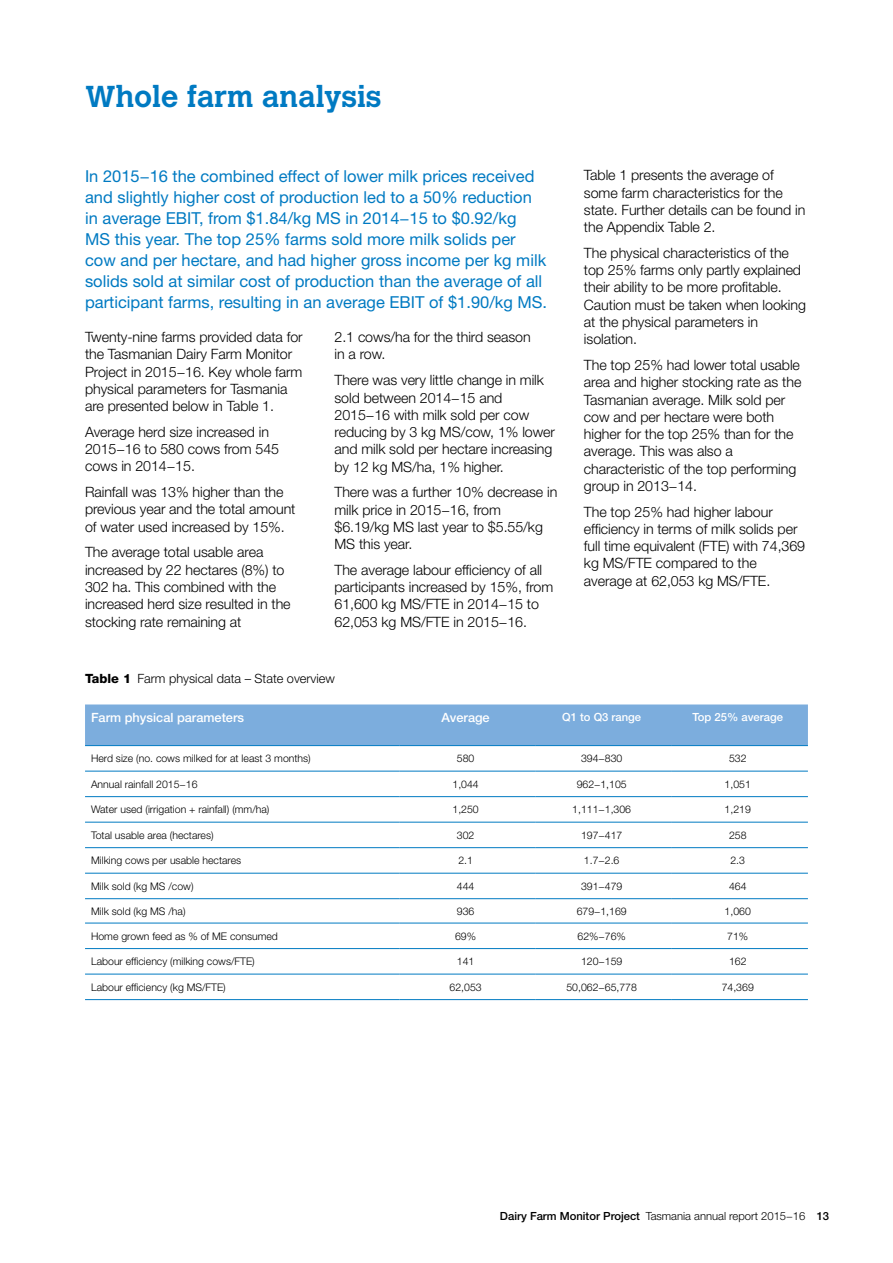
<style>
.page{position:relative;width:893px;height:1263px;background:#fff}
.page>*{position:absolute;margin:0;border:0;box-sizing:border-box;transform-origin:0 0}
.t1{font:700 30px "Calvert MT Std";color:#007ac2}
.t2{font:16.5px/21px "Helvetica Neue LT Std";color:#007ac2}
.t3{font:300 14.25px/17.2px "Helvetica Neue LT Std";letter-spacing:-.005em;color:#000}
.t4{font:300 12.75px "Helvetica Neue LT Std";color:#000}
.t5{font:500 12.75px "Helvetica Neue LT Std";color:#fff}
.t6{font:300 11.25px "Helvetica Neue LT Std";color:#000}
.t7{font:500 11.25px "Helvetica Neue LT Std";color:#fff}
.t8{font:300 10.5px "Helvetica Neue LT Std";color:#000}
.s1{font-weight:800}
.s2{font-weight:500}
</style>
<div class="page">
<div style="left:85px;top:704px;width:723px;height:41px;background:#7caddd"></div>
<hr style="left:85px;top:745px;width:315px;height:1px;background:#007ac2">
<hr style="left:400px;top:745px;width:136px;height:1px;background:#007ac2">
<hr style="left:536px;top:745px;width:136px;height:1px;background:#007ac2">
<hr style="left:672px;top:745px;width:136px;height:1px;background:#007ac2">
<hr style="left:85px;top:771px;width:315px;height:1px;background:#007ac2">
<hr style="left:400px;top:771px;width:136px;height:1px;background:#007ac2">
<hr style="left:536px;top:771px;width:136px;height:1px;background:#007ac2">
<hr style="left:672px;top:771px;width:136px;height:1px;background:#007ac2">
<hr style="left:85px;top:796px;width:315px;height:1px;background:#007ac2">
<hr style="left:400px;top:796px;width:136px;height:1px;background:#007ac2">
<hr style="left:536px;top:796px;width:136px;height:1px;background:#007ac2">
<hr style="left:672px;top:796px;width:136px;height:1px;background:#007ac2">
<hr style="left:85px;top:822px;width:315px;height:1px;background:#007ac2">
<hr style="left:400px;top:822px;width:136px;height:1px;background:#007ac2">
<hr style="left:536px;top:822px;width:136px;height:1px;background:#007ac2">
<hr style="left:672px;top:822px;width:136px;height:1px;background:#007ac2">
<hr style="left:85px;top:847px;width:315px;height:1px;background:#007ac2">
<hr style="left:400px;top:847px;width:136px;height:1px;background:#007ac2">
<hr style="left:536px;top:847px;width:136px;height:1px;background:#007ac2">
<hr style="left:672px;top:847px;width:136px;height:1px;background:#007ac2">
<hr style="left:85px;top:873px;width:315px;height:1px;background:#007ac2">
<hr style="left:400px;top:873px;width:136px;height:1px;background:#007ac2">
<hr style="left:536px;top:873px;width:136px;height:1px;background:#007ac2">
<hr style="left:672px;top:873px;width:136px;height:1px;background:#007ac2">
<hr style="left:85px;top:898px;width:315px;height:1px;background:#007ac2">
<hr style="left:400px;top:898px;width:136px;height:1px;background:#007ac2">
<hr style="left:536px;top:898px;width:136px;height:1px;background:#007ac2">
<hr style="left:672px;top:898px;width:136px;height:1px;background:#007ac2">
<hr style="left:85px;top:923px;width:315px;height:1px;background:#007ac2">
<hr style="left:400px;top:923px;width:136px;height:1px;background:#007ac2">
<hr style="left:536px;top:923px;width:136px;height:1px;background:#007ac2">
<hr style="left:672px;top:923px;width:136px;height:1px;background:#007ac2">
<hr style="left:85px;top:948px;width:315px;height:1px;background:#007ac2">
<hr style="left:400px;top:948px;width:136px;height:1px;background:#007ac2">
<hr style="left:536px;top:948px;width:136px;height:1px;background:#007ac2">
<hr style="left:672px;top:948px;width:136px;height:1px;background:#007ac2">
<hr style="left:85px;top:974px;width:315px;height:1px;background:#007ac2">
<hr style="left:400px;top:974px;width:136px;height:1px;background:#007ac2">
<hr style="left:536px;top:974px;width:136px;height:1px;background:#007ac2">
<hr style="left:672px;top:974px;width:136px;height:1px;background:#007ac2">
<hr style="left:85px;top:999px;width:315px;height:1px;background:#007ac2">
<hr style="left:400px;top:999px;width:136px;height:1px;background:#007ac2">
<hr style="left:536px;top:999px;width:136px;height:1px;background:#007ac2">
<hr style="left:672px;top:999px;width:136px;height:1px;background:#007ac2">
<h1 class="t1" style="left:85px;top:78px;width:298px">Whole farm analysis</h1>
<p class="t2" style="left:85px;top:165px;width:464px">In 2015−16 the combined effect of lower milk prices received and slightly higher cost of production led to a 50% reduction in average EBIT, from $1.84/kg MS in 2014−15 to $0.92/kg<br>MS this year. The top 25% farms sold more milk solids per cow and per hectare, and had higher gross income per kg milk solids sold at similar cost of production than the average of all participant farms, resulting in an average EBIT of $1.90/kg MS.</p>
<p class="t3" style="left:85px;top:328px;width:219px">Twenty-nine farms provided data for the Tasmanian Dairy Farm Monitor Project in 2015−16. Key whole farm physical parameters for Tasmania are presented below in Table 1.</p>
<p class="t3" style="left:85px;top:423px;width:196px">Average herd size increased in<br>2015−16 to 580 cows from 545 cows in 2014−15.</p>
<p class="t3" style="left:85px;top:483px;width:212px">Rainfall was 13% higher than the previous year and the total amount of water used increased by 15%.</p>
<p class="t3" style="left:85px;top:543px;width:207px">The average total usable area increased by 22 hectares (8%) to<br>302 ha. This combined with the increased herd size resulted in the stocking rate remaining at</p>
<p class="t3" style="left:334px;top:328px;width:198px">2.1 cows/ha for the third season in a row.</p>
<p class="t3" style="left:334px;top:371px;width:222px">There was very little change in milk sold between 2014−15 and<br>2015−16 with milk sold per cow reducing by 3 kg MS/cow, 1% lower and milk sold per hectare increasing by 12 kg MS/ha, 1% higher.</p>
<p class="t3" style="left:334px;top:483px;width:224px">There was a further 10% decrease in milk price in 2015−16, from $6.19/kg MS last year to $5.55/kg<br>MS this year.</p>
<p class="t3" style="left:334px;top:561px;width:220px">The average labour efficiency of all participants increased by 15%, from<br>61,600 kg MS/FTE in 2014−15 to<br>62,053 kg MS/FTE in 2015−16.</p>
<p class="t3" style="left:584px;top:166px;width:223px">Table 1 presents the average of some farm characteristics for the state. Further details can be found in the Appendix Table 2.</p>
<p class="t3" style="left:584px;top:244px;width:224px">The physical characteristics of the top 25% farms only partly explained their ability to be more profitable.<br>Caution must be taken when looking at the physical parameters in isolation.</p>
<p class="t3" style="left:584px;top:356px;width:219px">The top 25% had lower total usable area and higher stocking rate as the<br>Tasmanian average. Milk sold per cow and per hectare were both higher for the top 25% than for the average. This was also a characteristic of the top performing group in 2013−14.</p>
<p class="t3" style="left:584px;top:503px;width:223px">The top 25% had higher labour efficiency in terms of milk solids per full time equivalent (FTE) with 74,369 kg MS/FTE compared to the average at 62,053 kg MS/FTE.</p>
<p class="t4" style="left:85px;top:670px;width:251px"><span class="s1">Table 1</span> Farm physical data – State overview</p>
<p class="t5" style="left:91px;top:710px;width:155px">Farm physical parameters</p>
<p class="t5" style="left:441px;top:710px;width:50px">Average</p>
<p class="t7" style="left:562px;top:710px;width:81px">Q1 to Q3 range</p>
<p class="t7" style="left:692px;top:710px;width:92px">Top 25% average</p>
<p class="t8" style="left:91px;top:752px;width:221px">Herd size (no. cows milked for at least 3 months)</p>
<p class="t8" style="left:457px;top:752px;width:19px">580</p>
<p class="t8" style="left:581px;top:752px;width:43px">394−830</p>
<p class="t8" style="left:729px;top:752px;width:19px">532</p>
<p class="t8" style="left:91px;top:777px;width:108px">Annual rainfall 2015−16</p>
<p class="t8" style="left:452px;top:777px;width:28px">1,044</p>
<p class="t8" style="left:577px;top:777px;width:52px">962−1,105</p>
<p class="t8" style="left:725px;top:777px;width:28px">1,051</p>
<p class="t8" style="left:91px;top:803px;width:180px">Water used (irrigation + rainfall) (mm/ha)</p>
<p class="t8" style="left:452px;top:803px;width:28px">1,250</p>
<p class="t8" style="left:572px;top:803px;width:60px">1,111−1,306</p>
<p class="t8" style="left:725px;top:803px;width:28px">1,219</p>
<p class="t8" style="left:91px;top:828px;width:124px">Total usable area (hectares)</p>
<p class="t8" style="left:457px;top:828px;width:19px">302</p>
<p class="t8" style="left:581px;top:828px;width:43px">197−417</p>
<p class="t8" style="left:729px;top:828px;width:19px">258</p>
<p class="t8" style="left:91px;top:854px;width:152px">Milking cows per usable hectares</p>
<p class="t8" style="left:458px;top:854px;width:16px">2.1</p>
<p class="t8" style="left:584px;top:854px;width:37px">1.7−2.6</p>
<p class="t8" style="left:730px;top:854px;width:16px">2.3</p>
<p class="t8" style="left:91px;top:879px;width:104px">Milk sold (kg MS /cow)</p>
<p class="t8" style="left:457px;top:879px;width:19px">444</p>
<p class="t8" style="left:581px;top:879px;width:43px">391−479</p>
<p class="t8" style="left:729px;top:879px;width:19px">464</p>
<p class="t8" style="left:91px;top:904px;width:96px">Milk sold (kg MS /ha)</p>
<p class="t8" style="left:457px;top:904px;width:19px">936</p>
<p class="t8" style="left:577px;top:904px;width:52px">679−1,169</p>
<p class="t8" style="left:725px;top:904px;width:28px">1,060</p>
<p class="t8" style="left:91px;top:929px;width:188px">Home grown feed as % of ME consumed</p>
<p class="t8" style="left:455px;top:929px;width:23px">69%</p>
<p class="t8" style="left:577px;top:929px;width:50px">62%−76%</p>
<p class="t8" style="left:727px;top:929px;width:23px">71%</p>
<p class="t8" style="left:91px;top:955px;width:165px">Labour efficiency (milking cows/FTE)</p>
<p class="t8" style="left:457px;top:955px;width:19px">141</p>
<p class="t8" style="left:581px;top:955px;width:43px">120−159</p>
<p class="t8" style="left:729px;top:955px;width:19px">162</p>
<p class="t8" style="left:91px;top:980px;width:136px">Labour efficiency (kg MS/FTE)</p>
<p class="t8" style="left:450px;top:980px;width:34px">62,053</p>
<p class="t8" style="left:566px;top:980px;width:72px">50,062−65,778</p>
<p class="t8" style="left:722px;top:980px;width:34px">74,369</p>
<p class="t6" style="left:500px;top:1209px;width:331px"><span class="s2">Dairy Farm Monitor Project</span> Tasmania annual report 2015−16 <span class="s2">13</span></p>
</div>
